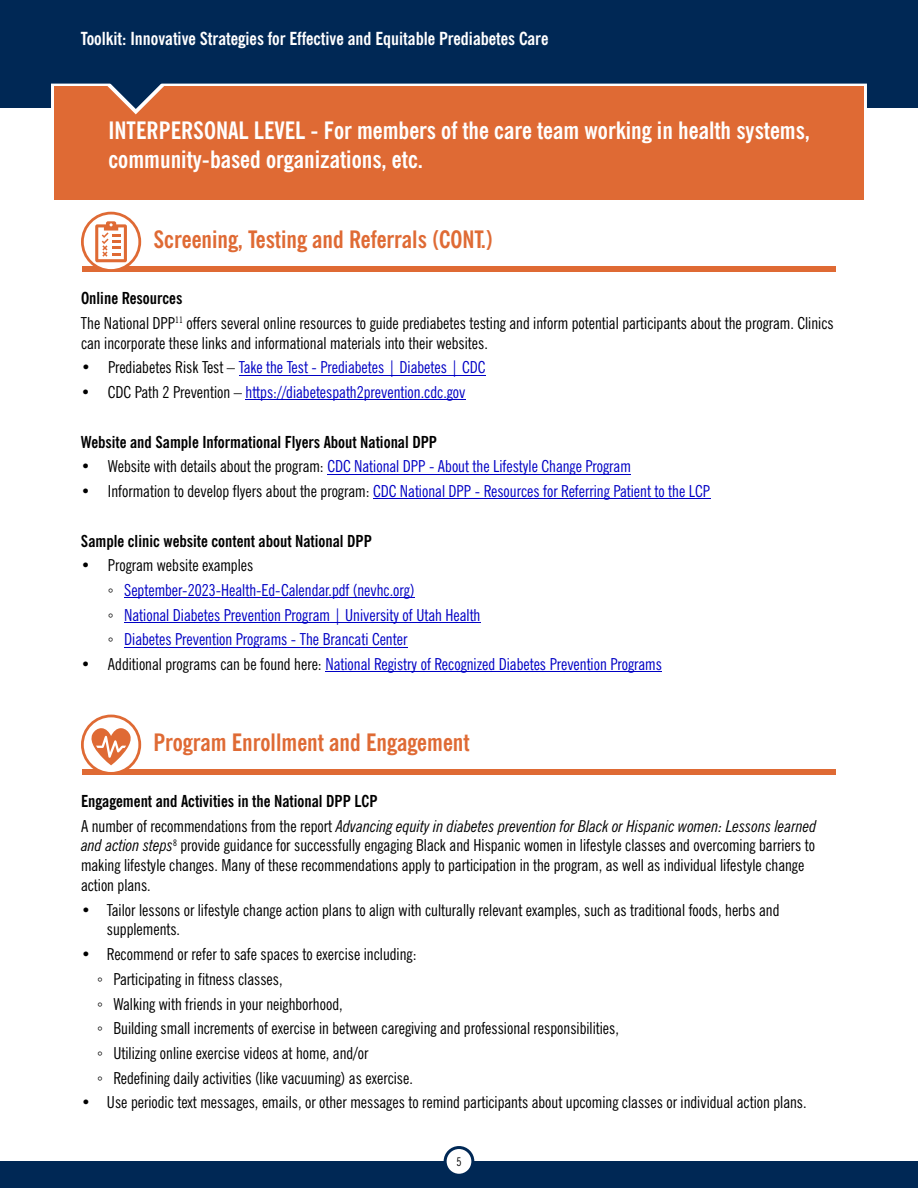
<style>
.page{position:relative;width:918px;height:1188px;background:#fff}
.page>*{position:absolute;margin:0;border:0;box-sizing:border-box;transform-origin:0 0}
.t1{font:700 condensed 24px/29px "News Gothic BT";color:#fff}
.t2{font:700 condensed 24px "News Gothic BT";color:#df6a34}
.t3{font:700 condensed 18px "News Gothic BT";color:#fff}
.t4{font:condensed 16.5px/24.8px "News Gothic BT";color:#000}
.t5{font:condensed 16.5px/24.8px "News Gothic BT";color:#0000c4}
.t6{font:italic condensed 16.5px/24.8px "News Gothic BT";color:#000}
.t7{font:700 condensed 16.5px "News Gothic BT";color:#000}
.t8{font:condensed 12px "News Gothic BT";color:#000}
.t9{font:condensed 9px "News Gothic BT";color:#000}
.s1{color:#000}
.s2{font-family:"Arial";font-stretch:normal;color:#000}
.s3{font-weight:700;font-style:normal}
.s4{font-style:normal}
.s5{font-style:italic}
.s6{font-family:"Arial";font-stretch:normal}
</style>
<div class="page">
<div style="left:0;top:1161px;width:918px;height:27px;background:#002855"></div>
<hr style="left:239px;top:375px;width:247px;height:1px;background:#0000c4">
<hr style="left:246px;top:399px;width:220px;height:1px;background:#0000c4">
<hr style="left:327px;top:474px;width:304px;height:1px;background:#0000c4">
<hr style="left:373px;top:498px;width:337px;height:1px;background:#0000c4">
<hr style="left:124px;top:597px;width:291px;height:1px;background:#0000c4">
<hr style="left:124px;top:622px;width:356px;height:1px;background:#0000c4">
<hr style="left:124px;top:647px;width:283px;height:1px;background:#0000c4">
<hr style="left:325px;top:672px;width:337px;height:1px;background:#0000c4">
<div style="left:0;top:0;width:918px;height:108px;background:#002855"></div>
<div style="left:51px;top:84px;width:816px;height:119px;border:6px solid #fff"></div>
<div style="left:54px;top:87px;width:810px;height:113px;background:#df6a34"></div>
<svg style="left:106px;top:83px;width:60px;height:31px"></svg>
<div style="left:82px;top:266px;width:754px;height:6px;background:#df6a34"></div>
<div style="left:82px;top:769px;width:754px;height:6px;background:#df6a34"></div>
<svg style="left:81px;top:212px;width:60px;height:58px"></svg>
<svg style="left:81px;top:715px;width:60px;height:57px"></svg>
<div style="left:444px;top:1146px;width:30px;height:31px;background:#fff;border:3px solid #002855;border-radius:50%"></div>
<p class="t3" style="left:81px;top:32px;width:469px">Toolkit: Innovative Strategies for Effective and Equitable Prediabetes Care</p>
<h1 class="t1" style="left:108px;top:118px;width:703px">INTERPERSONAL LEVEL - For members of the care team working in health systems, community-based organizations, etc.</h1>
<h1 class="t2" style="left:154px;top:230px;width:341px">Screening, Testing and Referrals (CONT.)</h1>
<p class="t7" style="left:81px;top:292px;width:103px">Online Resources</p>
<p class="t9" style="left:175px;top:317px;width:9px">11</p>
<p class="t4" style="left:81px;top:315px;width:754px;line-height:19.8px">The National DPP offers several online resources to guide prediabetes testing and inform potential participants about the program. Clinics can incorporate these links and informational materials into their websites.</p>
<p class="t5" style="left:81px;top:357px;width:406px"><span class="s1">• Prediabetes Risk Test –</span> Take the Test - Prediabetes | Diabetes | CDC</p>
<p class="t5" style="left:81px;top:381px;width:386px"><span class="s1">• CDC Path 2 Prevention –</span> https://diabetespath2prevention.cdc.gov</p>
<p class="t7" style="left:81px;top:435px;width:358px">Website and Sample Informational Flyers About National DPP</p>
<p class="t5" style="left:81px;top:456px;width:551px"><span class="s1">• Website with details about the program:</span> CDC National DPP - About the Lifestyle Change Program</p>
<p class="t5" style="left:81px;top:480px;width:631px"><span class="s1">• Information to develop flyers about the program:</span> CDC National DPP - Resources for Referring Patient to the LCP</p>
<p class="t7" style="left:81px;top:534px;width:292px">Sample clinic website content about National DPP</p>
<p class="t5" style="left:108px;top:555px;width:374px;text-indent:-27px"><span class="s1">• Program website examples<br></span><span class="s2">◦</span> September-2023-Health-Ed-Calendar.pdf (nevhc.org)<br><span class="s2">◦</span> National Diabetes Prevention Program | University of Utah Health <span class="s2">◦</span> Diabetes Prevention Programs - The Brancati Center</p>
<p class="t5" style="left:81px;top:653px;width:582px"><span class="s1">• Additional programs can be found here:</span> National Registry of Recognized Diabetes Prevention Programs</p>
<h1 class="t2" style="left:154px;top:733px;width:318px">Program Enrollment and Engagement</h1>
<p class="t6" style="left:81px;top:790px;width:737px"><span class="s3">Engagement and Activities in the National DPP LCP<br></span><span class="s4">A number of recommendations from the report</span> Advancing equity in diabetes prevention for Black or Hispanic women: Lessons learned</p>
<p class="t9" style="left:173px;top:839px;width:5px">8</p>
<p class="t4" style="left:81px;top:837px;width:736px;line-height:19.8px"><span class="s5">and action steps</span> provide guidance for successfully engaging Black and Hispanic women in lifestyle classes and overcoming barriers to making lifestyle changes. Many of these recommendations apply to participation in the program, as well as individual lifestyle change action plans.</p>
<p class="t4" style="left:107px;top:901px;width:674px;line-height:19.8px;text-indent:-26px">• Tailor lessons or lifestyle change action plans to align with culturally relevant examples, such as traditional foods, herbs and supplements.</p>
<p class="t4" style="left:97px;top:943px;width:523px;text-indent:-16px">• Recommend or refer to safe spaces to exercise including:<br><span class="s6">◦</span> Participating in fitness classes,<br><span class="s6">◦</span> Walking with friends in your neighborhood,<br><span class="s6">◦</span> Building small increments of exercise in between caregiving and professional responsibilities, <span class="s6">◦</span> Utilizing online exercise videos at home, and/or<br><span class="s6">◦</span> Redefining daily activities (like vacuuming) as exercise.</p>
<p class="t4" style="left:81px;top:1092px;width:727px">• Use periodic text messages, emails, or other messages to remind participants about upcoming classes or individual action plans.</p>
<p class="t8" style="left:456px;top:1157px;width:7px">5</p>
</div>
